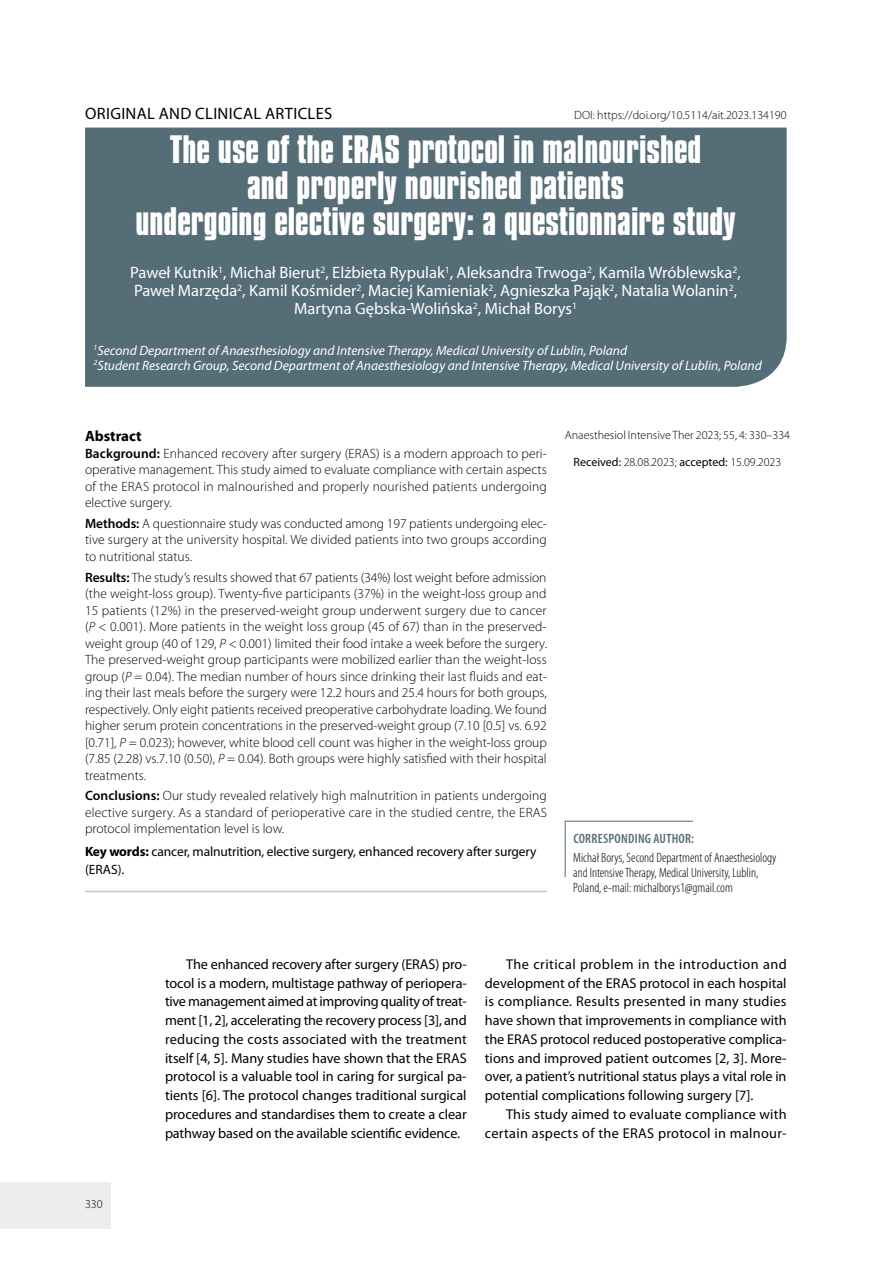
<style>
.page{position:relative;width:893px;height:1263px;background:#fff}
.page>*{position:absolute;margin:0;border:0;box-sizing:border-box;transform-origin:0 0}
.t1{font:700 33px/36px "Compacta PL";color:#fff;text-align:center}
.t2{font:16.5px/18px "Myriad Pro";color:#fff;text-align:center}
.t3{font:16.5px "Myriad Pro";letter-spacing:.02em;color:#000}
.t4{font:700 15px "Myriad Pro";color:#000}
.t5{font:14.25px/18.8px "Myriad Pro";color:#000;text-align:justify}
.t6{font:300 13.5px/16.5px "Myriad Pro";color:#000;text-align:justify}
.t7{font:italic 13.5px/15px "Myriad Pro";color:#fff}
.t8{font:300 condensed 13.5px/15px "Myriad Pro";color:#000}
.t9{font:13.5px/18px "Myriad Pro";letter-spacing:-.01em;color:#000}
.t10{font:600 condensed 13.5px "Myriad Pro";letter-spacing:.02em;color:#556d76}
.t11{font:300 12px "Myriad Pro";color:#000}
.s1{font-weight:600}
.s2{font-style:italic}
.s3{font-weight:700}
.s4{font-weight:400}
</style>
<div class="page">
<div style="left:0;top:1182px;width:111px;height:47px;background:#ededed"></div>
<div style="left:85px;top:128px;width:702px;height:259px;background:#556d76"></div>
<svg style="left:564px;top:820px;width:130px;height:58px"></svg>
<hr style="left:85px;top:891px;width:462px;height:1px;background:#c6c6c6">
<p class="t3" style="left:85px;top:103px;width:249px">ORIGINAL AND CLINICAL ARTICLES</p>
<p class="t11" style="left:574px;top:108px;width:214px">DOI: https://doi.org/10.5114/ait.2023.134190</p>
<h1 class="t1" style="left:135px;top:132px;width:602px">The use of the ERAS protocol in malnourished<br>and properly nourished patients<br>undergoing elective surgery: a questionnaire study</h1>
<p class="t2" style="left:130px;top:264px;width:612px">Paweł Kutnik<sup>1</sup>, Michał Bierut<sup>2</sup>, Elżbieta Rypulak<sup>1</sup>, Aleksandra Trwoga<sup>2</sup>, Kamila Wróblewska<sup>2</sup>,<br>Paweł Marzęda<sup>2</sup>, Kamil Kośmider<sup>2</sup>, Maciej Kamieniak<sup>2</sup>, Agnieszka Pająk<sup>2</sup>, Natalia Wolanin<sup>2</sup>,<br>Martyna Gębska-Wolińska<sup>2</sup>, Michał Borys<sup>1</sup></p>
<p class="t7" style="left:94px;top:343px;width:670px"><sup>1</sup>Second Department of Anaesthesiology and Intensive Therapy, Medical University of Lublin, Poland<br><sup>2</sup>Student Research Group, Second Department of Anaesthesiology and Intensive Therapy, Medical University of Lublin, Poland</p>
<p class="t4" style="left:85px;top:426px;width:58px">Abstract</p>
<p class="t6" style="left:85px;top:445px;width:463px"><span class="s1">Background:</span> Enhanced recovery after surgery (ERAS) is a modern approach to peri&shy;operative management. This study aimed to evaluate compliance with certain aspects of the ERAS protocol in malnourished and properly nourished patients undergoing elective surgery.</p>
<p class="t6" style="left:85px;top:515px;width:463px"><span class="s1">Methods:</span> A questionnaire study was conducted among 197 patients undergoing elec&shy;tive surgery at the university hospital. We divided patients into two groups according to nutritional status.</p>
<p class="t6" style="left:85px;top:569px;width:464px"><span class="s1">Results:</span> The study’s results showed that 67 patients (34%) lost weight before admission (the weight-loss group). Twenty-five participants (37%) in the weight-loss group and 15 patients (12%) in the preserved-weight group underwent surgery due to cancer (<span class="s2">P</span> &lt; 0.001). More patients in the weight loss group (45 of 67) than in the preserved&shy;weight group (40 of 129, <span class="s2">P</span> &lt; 0.001) limited their food intake a week before the surgery.<br>The preserved-weight group participants were mobilized earlier than the weight-loss group (<span class="s2">P</span> = 0.04). The median number of hours since drinking their last fluids and eat&shy;ing their last meals before the surgery were 12.2 hours and 25.4 hours for both groups, respectively. Only eight patients received preoperative carbohydrate loading. We found higher serum protein concentrations in the preserved-weight group (7.10 [0.5] vs. 6.92 [0.71], <span class="s2">P</span> = 0.023); however, white blood cell count was higher in the weight-loss group (7.85 (2.28) vs.7.10 (0.50), <span class="s2">P</span> = 0.04). Both groups were highly satisfied with their hospital treatments.</p>
<p class="t6" style="left:85px;top:787px;width:463px"><span class="s1">Conclusions:</span> Our study revealed relatively high malnutrition in patients undergoing elective surgery. As a standard of perioperative care in the studied centre, the ERAS protocol implementation level is low.</p>
<p class="t9" style="left:85px;top:842px;width:453px"><span class="s3">Key words:</span> cancer, malnutrition, elective surgery, enhanced recovery after surgery (ERAS).</p>
<p class="t11" style="left:565px;top:428px;width:227px">Anaesthesiol Intensive Ther 2023; 55, 4: 330–334</p>
<p class="t11" style="left:574px;top:455px;width:209px"><span class="s4">Received:</span> 28.08.2023; <span class="s4">accepted:</span> 15.09.2023</p>
<p class="t10" style="left:573px;top:830px;width:122px">CORRESPONDING AUTHOR:</p>
<p class="t8" style="left:573px;top:850px;width:205px">Michał Borys, Second Department of Anaesthesiology and Intensive Therapy, Medical University, Lublin,<br>Poland, e-mail: michalborys1@gmail.com</p>
<p class="t11" style="left:85px;top:1197px;width:19px">330</p>
<p class="t5" style="left:165px;top:954px;width:303px;text-indent:21px">The enhanced recovery after surgery (ERAS) pro&shy;tocol is a modern, multistage pathway of periopera&shy;tive management aimed at improving quality of treat&shy;ment [1, 2], accelerating the recovery process [3], and reducing the costs associated with the treatment itself [4, 5]. Many studies have shown that the ERAS protocol is a valuable tool in caring for surgical pa&shy;tients [6]. The protocol changes traditional surgical procedures and standardises them to create a clear pathway based on the available scientific evidence.</p>
<p class="t5" style="left:485px;top:954px;width:303px;text-indent:21px">The critical problem in the introduction and development of the ERAS protocol in each hospital is compliance. Results presented in many studies have shown that improvements in compliance with the ERAS protocol reduced postoperative complica&shy;tions and improved patient outcomes [2, 3]. More&shy;over, a patient’s nutritional status plays a vital role in potential complications following surgery [7].</p>
<p class="t5" style="left:485px;top:1104px;width:303px;text-align:right">This study aimed to evaluate compliance with certain aspects of the ERAS protocol in malnour-</p>
</div>
